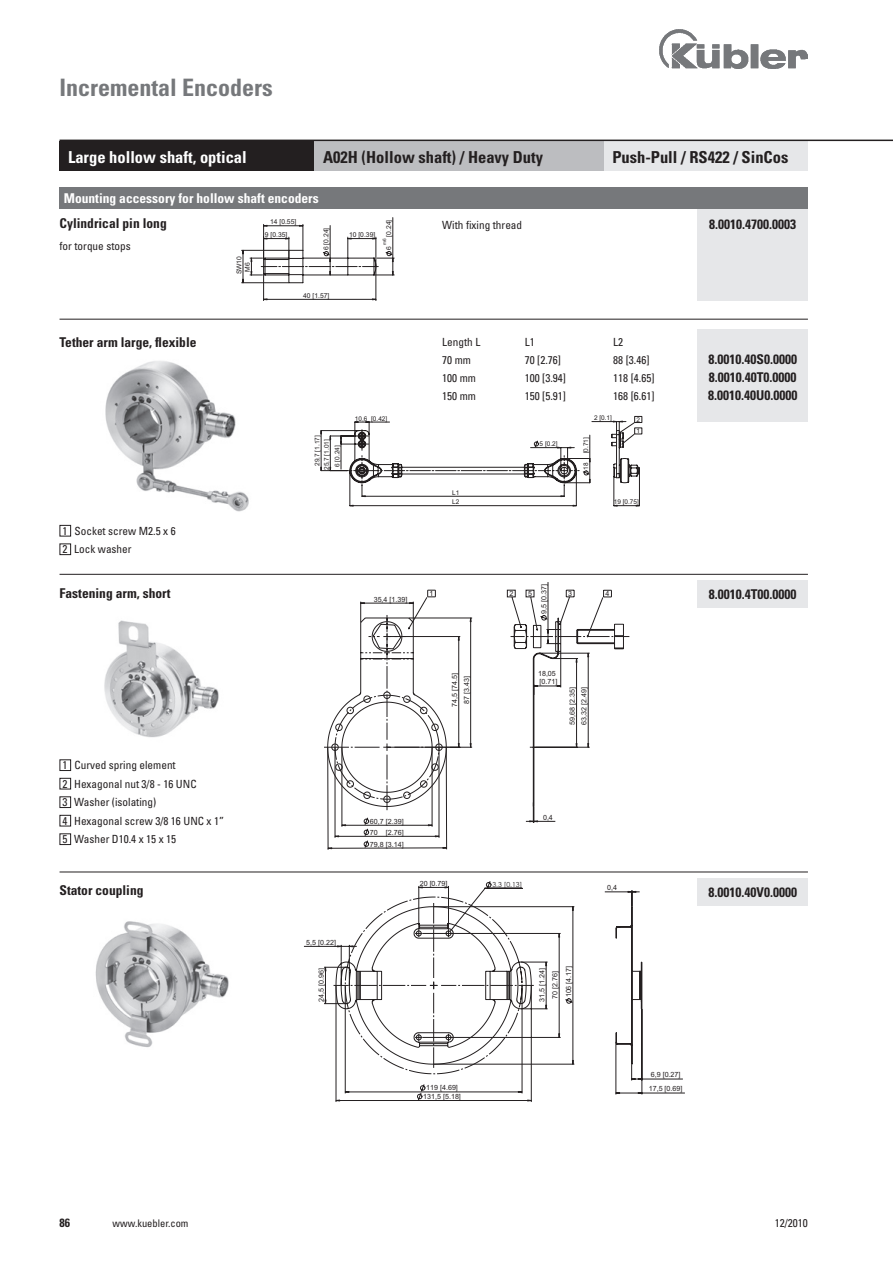
<style>
.page{position:relative;width:893px;height:1263px;background:#fff}
.page>*{position:absolute;margin:0;border:0;box-sizing:border-box;transform-origin:0 0}
.t1{font:700 condensed 24px "Univers";color:#76787b}
.t2{font:700 condensed 16.5px "Univers";color:#231f20}
.t3{font:700 condensed 16.5px "Univers";color:#fff}
.t4{font:700 condensed 13.5px "Univers";color:#231f20}
.t5{font:700 condensed 13.5px "Univers";color:#fff}
.t6{font:700 condensed 12px "Univers";color:#231f20}
.t7{font:condensed 11.25px/18.5px "Univers";color:#231f20}
.t8{font:condensed 10.5px "Univers";color:#231f20}
.t9{font:7.2px/11.7px "Arial";color:#231f20}
.t10{font:6.9px "Century Gothic";color:#231f20}
.t11{font:6.75px/12.8px "Arial";color:#231f20}
.t12{font:6.45px/10.6px "Arial";color:#231f20;text-align:center}
.t13{font:4.65px "Arial";color:#231f20}
</style>
<div class="page">
<img style="left:659px;top:30px;width:149px;height:38px">
<img style="left:105px;top:361px;width:144px;height:151px">
<div style="left:697px;top:208px;width:111px;height:92px;background:#e6e7e9"></div>
<hr style="left:60px;top:319px;width:748px;height:1px;background:#231f20">
<div style="left:697px;top:330px;width:111px;height:92px;background:#e6e7e9"></div>
<svg style="left:321px;top:416px;width:321px;height:90px"></svg>
<hr style="left:60px;top:574px;width:748px;height:1px;background:#231f20">
<div style="left:697px;top:581px;width:111px;height:27px;background:#e6e7e9"></div>
<svg style="left:472px;top:617px;width:157px;height:185px"></svg>
<hr style="left:548px;top:582px;width:1px;height:47px;background:#231f20">
<svg style="left:507px;top:590px;width:105px;height:105px"></svg>
<svg style="left:526px;top:802px;width:29px;height:21px"></svg>
<svg style="left:324px;top:590px;width:148px;height:260px"></svg>
<hr style="left:60px;top:872px;width:748px;height:1px;background:#231f20">
<div style="left:697px;top:878px;width:111px;height:28px;background:#e6e7e9"></div>
<svg style="left:344px;top:906px;width:298px;height:168px"></svg>
<hr style="left:522px;top:985px;width:1px;height:108px;background:#231f20">
<hr style="left:345px;top:1092px;width:177px;height:1px;background:#231f20">
<hr style="left:345px;top:985px;width:1px;height:108px;background:#231f20">
<hr style="left:304px;top:946px;width:37px;height:1px;background:#231f20">
<hr style="left:632px;top:1079px;width:51px;height:1px;background:#231f20">
<hr style="left:616px;top:1042px;width:1px;height:52px;background:#231f20">
<hr style="left:642px;top:1009px;width:1px;height:85px;background:#231f20">
<hr style="left:616px;top:1093px;width:69px;height:1px;background:#231f20">
<svg style="left:631px;top:1064px;width:11px;height:16px"></svg>
<svg style="left:605px;top:890px;width:35px;height:17px"></svg>
<hr style="left:531px;top:985px;width:1px;height:117px;background:#231f20">
<hr style="left:559px;top:933px;width:1px;height:104px;background:#231f20">
<hr style="left:422px;top:1037px;width:139px;height:1px;background:#231f20">
<hr style="left:422px;top:933px;width:139px;height:1px;background:#231f20">
<svg style="left:565px;top:998px;width:7px;height:5px"></svg>
<hr style="left:573px;top:907px;width:1px;height:157px;background:#231f20">
<hr style="left:434px;top:1064px;width:140px;height:1px;background:#231f20">
<hr style="left:434px;top:906px;width:140px;height:1px;background:#231f20">
<hr style="left:336px;top:1100px;width:195px;height:1px;background:#231f20">
<hr style="left:336px;top:985px;width:1px;height:117px;background:#231f20">
<svg style="left:417px;top:1084px;width:8px;height:16px"></svg>
<svg style="left:324px;top:881px;width:224px;height:187px"></svg>
<img style="left:104px;top:620px;width:115px;height:118px">
<img style="left:95px;top:921px;width:134px;height:127px">
<hr style="left:393px;top:218px;width:1px;height:40px;background:#231f20">
<hr style="left:242px;top:250px;width:47px;height:1px;background:#231f20">
<hr style="left:242px;top:282px;width:47px;height:1px;background:#231f20">
<hr style="left:243px;top:250px;width:1px;height:33px;background:#231f20">
<svg style="left:250px;top:224px;width:144px;height:77px"></svg>
<div style="left:60px;top:187px;width:748px;height:21px;background:#76787b"></div>
<div style="left:60px;top:525px;width:11px;height:11px;border:1px solid #231f20"></div>
<div style="left:60px;top:543px;width:11px;height:12px;border:1px solid #231f20"></div>
<div style="left:60px;top:759px;width:11px;height:12px;border:1px solid #231f20"></div>
<div style="left:60px;top:778px;width:11px;height:11px;border:1px solid #231f20"></div>
<div style="left:60px;top:796px;width:11px;height:12px;border:1px solid #231f20"></div>
<div style="left:60px;top:815px;width:11px;height:11px;border:1px solid #231f20"></div>
<div style="left:60px;top:833px;width:11px;height:12px;border:1px solid #231f20"></div>
<div style="left:604px;top:141px;width:204px;height:30px;background:#e6e7e9"></div>
<div style="left:60px;top:141px;width:255px;height:30px;background:#231f20"></div>
<div style="left:315px;top:141px;width:289px;height:30px;background:#bcbdc0"></div>
<hr style="left:60px;top:140px;width:833px;height:1px;background:#231f20">
<h1 class="t1" style="left:60px;top:72px;width:215px">Incremental Encoders</h1>
<h2 class="t3" style="left:68px;top:147px;width:180px">Large hollow shaft, optical</h2>
<h2 class="t2" style="left:323px;top:147px;width:221px">A02H (Hollow shaft) / Heavy Duty</h2>
<h2 class="t2" style="left:612px;top:147px;width:178px">Push-Pull / RS422 / SinCos</h2>
<p class="t5" style="left:64px;top:190px;width:256px">Mounting accessory for hollow shaft encoders</p>
<p class="t4" style="left:60px;top:215px;width:109px">Cylindrical pin long</p>
<p class="t7" style="left:60px;top:237px;width:73px">for torque stops</p>
<p class="t11" style="left:265px;top:216px;width:33px;text-indent:5px">14 [0.55]<br>9 [0.35]</p>
<p class="t11" style="left:383px;top:237px;width:18px;rotate:-90deg">[0.24]</p>
<p class="t13" style="left:381px;top:245px;width:8px;rotate:-90deg">m6</p>
<p class="t11" style="left:383px;top:250px;width:5px;rotate:-90deg">6</p>
<p class="t11" style="left:320px;top:250px;width:24px;rotate:-90deg">6 [0.24]</p>
<p class="t11" style="left:349px;top:228px;width:28px">10 [0.39]</p>
<p class="t11" style="left:233px;top:274px;width:20px;rotate:-90deg">SW10</p>
<p class="t11" style="left:241px;top:272px;width:11px;rotate:-90deg">M6</p>
<p class="t11" style="left:303px;top:289px;width:28px">40 [1.57]</p>
<p class="t7" style="left:442px;top:215px;width:81px">With fixing thread</p>
<p class="t4" style="left:709px;top:216px;width:88px">8.0010.4700.0003</p>
<p class="t4" style="left:60px;top:334px;width:138px">Tether arm large, flexible</p>
<p class="t7" style="left:442px;top:333px;width:40px">Length L</p>
<p class="t7" style="left:525px;top:333px;width:11px">L1</p>
<p class="t7" style="left:613px;top:333px;width:11px">L2</p>
<p class="t7" style="left:442px;top:351px;width:30px">70 mm</p>
<p class="t7" style="left:525px;top:351px;width:38px">70 [2.76]</p>
<p class="t7" style="left:613px;top:351px;width:38px">88 [3.46]</p>
<p class="t4" style="left:708px;top:351px;width:90px">8.0010.40S0.0000</p>
<p class="t7" style="left:442px;top:369px;width:35px">100 mm</p>
<p class="t7" style="left:525px;top:369px;width:43px">100 [3.94]</p>
<p class="t7" style="left:613px;top:369px;width:43px">118 [4.65]</p>
<p class="t4" style="left:709px;top:369px;width:89px">8.0010.40T0.0000</p>
<p class="t7" style="left:442px;top:387px;width:35px">150 mm</p>
<p class="t7" style="left:525px;top:387px;width:43px">150 [5.91]</p>
<p class="t7" style="left:613px;top:387px;width:43px">168 [6.61]</p>
<p class="t4" style="left:708px;top:387px;width:91px">8.0010.40U0.0000</p>
<p class="t7" style="left:62px;top:522px;width:115px">1 Socket screw M2.5 x 6<br>2 Lock washer</p>
<p class="t12" style="left:312px;top:466px;width:32px;rotate:-90deg">29,7 [1.17]</p>
<p class="t12" style="left:321px;top:470px;width:32px;rotate:-90deg">25,7 [1.01]<br>6 [0.24]</p>
<p class="t12" style="left:355px;top:413px;width:14px">10,6</p>
<p class="t12" style="left:371px;top:413px;width:18px">[0.42]</p>
<p class="t12" style="left:452px;top:487px;width:9px">L1</p>
<p class="t12" style="left:452px;top:497px;width:9px">L2</p>
<p class="t12" style="left:540px;top:439px;width:20px">5 [0.2]</p>
<p class="t12" style="left:594px;top:413px;width:19px">2 [0.1]</p>
<p class="t12" style="left:581px;top:453px;width:18px;rotate:-90deg">[0.71]</p>
<p class="t12" style="left:581px;top:470px;width:9px;rotate:-90deg">18</p>
<p class="t12" style="left:636px;top:414px;width:5px;line-height:11.4px;text-align:left">2<br>1</p>
<p class="t12" style="left:614px;top:497px;width:27px">19 [0.75]</p>
<p class="t9" style="left:538px;top:614px;width:31px;rotate:-90deg">9,5 [0.37]</p>
<p class="t4" style="left:60px;top:585px;width:112px">Fastening arm, short</p>
<p class="t4" style="left:709px;top:586px;width:89px">8.0010.4T00.0000</p>
<p class="t9" style="left:430px;top:587px;width:5px">1</p>
<p class="t9" style="left:509px;top:587px;width:5px">2</p>
<p class="t9" style="left:528px;top:587px;width:5px">5</p>
<p class="t9" style="left:568px;top:587px;width:5px">3</p>
<p class="t9" style="left:606px;top:588px;width:5px">4</p>
<p class="t9" style="left:374px;top:593px;width:35px">35,4 [1.39]</p>
<p class="t7" style="left:62px;top:756px;width:163px">1 Curved spring element<br>2 Hexagonal nut 3/8 - 16 UNC<br>3 Washer (isolating)<br>4 Hexagonal screw 3/8 16 UNC x 1”<br>5 Washer D10.4 x 15 x 15</p>
<p class="t9" style="left:370px;top:815px;width:35px">60,7 [2.39]</p>
<p class="t9" style="left:370px;top:826px;width:35px">70 [2.76]</p>
<p class="t9" style="left:370px;top:838px;width:35px">79,8 [3.14]</p>
<p class="t9" style="left:449px;top:707px;width:35px;text-align:center;rotate:-90deg">74,5 [74.5]<br>87 [3.43]</p>
<p class="t9" style="left:538px;top:668px;width:19px">18,05</p>
<p class="t9" style="left:540px;top:676px;width:19px">[0.71]</p>
<p class="t9" style="left:567px;top:725px;width:39px;rotate:-90deg">59,68 [2.35]<br>63,32 [2.49]</p>
<p class="t9" style="left:543px;top:811px;width:11px">0,4</p>
<p class="t9" style="left:420px;top:877px;width:29px">20 [0.79]</p>
<p class="t10" style="left:492px;top:881px;width:31px">3.3 [0.13]</p>
<p class="t9" style="left:607px;top:882px;width:11px">0,4</p>
<p class="t4" style="left:60px;top:882px;width:86px">Stator coupling</p>
<p class="t4" style="left:708px;top:883px;width:90px">8.0010.40V0.0000</p>
<p class="t9" style="left:306px;top:936px;width:31px">5,5 [0.22]</p>
<p class="t9" style="left:316px;top:1002px;width:35px;rotate:-90deg">24,5 [0.96]</p>
<p class="t9" style="left:426px;top:1082px;width:33px">119 [4.69]</p>
<p class="t9" style="left:423px;top:1091px;width:39px">131,5 [5.18]</p>
<p class="t9" style="left:548px;top:999px;width:35px;line-height:13.6px;rotate:-90deg">70 [2.76]<br>106 [4.17]</p>
<p class="t9" style="left:536px;top:1002px;width:35px;rotate:-90deg">31,5 [1.24]</p>
<p class="t9" style="left:649px;top:1068px;width:35px;line-height:14px">6,9 [0.27]<br>17,5 [0.69]</p>
<p class="t6" style="left:60px;top:1215px;width:12px">86</p>
<p class="t8" style="left:113px;top:1216px;width:77px">www.kuebler.com</p>
<p class="t7" style="left:775px;top:1213px;width:35px">12/2010</p>
</div>
